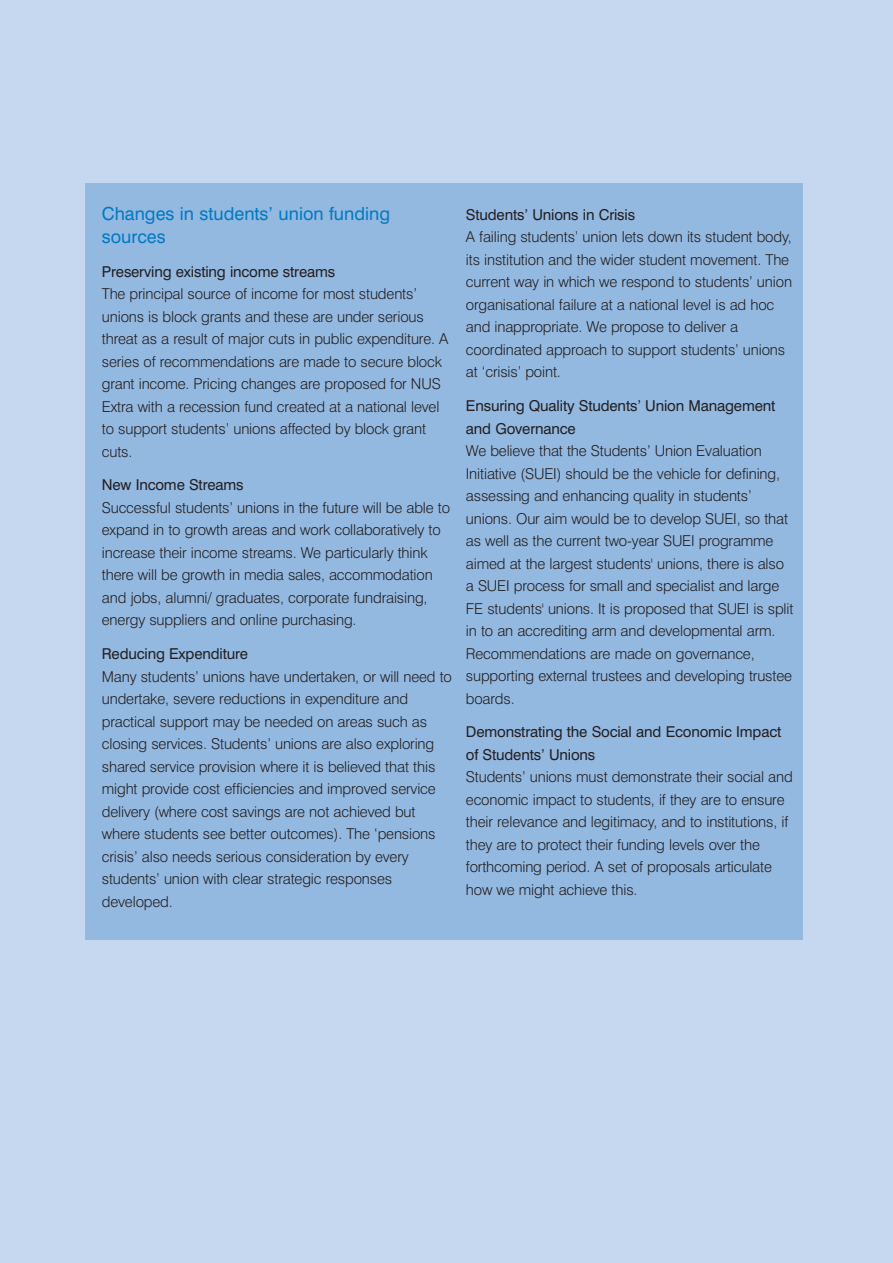
<style>
.page{position:relative;width:893px;height:1263px;background:#c6d8ef}
.page>*{position:absolute;margin:0;border:0;box-sizing:border-box;transform-origin:0 0}
.t1{font:18px/22.5px "Swiss 721 BT";color:#0079c2}
.t2{font:300 15px/22.5px "Swiss 721 BT";letter-spacing:-.01em;color:#231f20}
.t3{font:15px/22.5px "Swiss 721 BT";letter-spacing:-.01em;color:#231f20}
</style>
<div class="page">
<div style="left:85px;top:183px;width:717px;height:757px;background:#94b9e1"></div>
<p class="t1" style="left:102px;top:204px;width:290px">Changes in students’ union funding sources</p>
<p class="t3" style="left:102px;top:261px;width:235px">Preserving existing income streams</p>
<p class="t2" style="left:102px;top:284px;width:348px">The principal source of income for most students’ unions is block grants and these are under serious threat as a result of major cuts in public expenditure. A series of recommendations are made to secure block grant income. Pricing changes are proposed for NUS Extra with a recession fund created at a national level to support students’ unions affected by block grant cuts.</p>
<p class="t3" style="left:102px;top:475px;width:143px">New Income Streams</p>
<p class="t2" style="left:102px;top:498px;width:350px">Successful students’ unions in the future will be able to expand in to growth areas and work collaboratively to increase their income streams. We particularly think there will be growth in media sales, accommodation and jobs, alumni/ graduates, corporate fundraising, energy suppliers and online purchasing.</p>
<p class="t3" style="left:102px;top:643px;width:148px">Reducing Expenditure</p>
<p class="t2" style="left:102px;top:667px;width:352px">Many students’ unions have undertaken, or will need to undertake, severe reductions in expenditure and practical support may be needed on areas such as closing services. Students’ unions are also exploring shared service provision where it is believed that this might provide cost efficiencies and improved service delivery (where cost savings are not achieved but where students see better outcomes). The ‘pensions crisis’ also needs serious consideration by every students’ union with clear strategic responses developed.</p>
<p class="t3" style="left:466px;top:204px;width:171px">Students’ Unions in Crisis</p>
<p class="t2" style="left:466px;top:227px;width:328px">A failing students’ union lets down its student body, its institution and the wider student movement. The current way in which we respond to students’ union organisational failure at a national level is ad hoc and inappropriate. We propose to deliver a coordinated approach to support students’ unions at ‘crisis’ point.</p>
<p class="t3" style="left:466px;top:395px;width:311px">Ensuring Quality Students’ Union Management and Governance</p>
<p class="t2" style="left:466px;top:441px;width:329px">We believe that the Students’ Union Evaluation Initiative (SUEI) should be the vehicle for defining, assessing and enhancing quality in students’ unions. Our aim would be to develop SUEI, so that as well as the current two-year SUEI programme aimed at the largest students' unions, there is also a SUEI process for small and specialist and large FE students' unions. It is proposed that SUEI is split in to an accrediting arm and developmental arm.<br>Recommendations are made on governance, supporting external trustees and developing trustee boards.</p>
<p class="t3" style="left:466px;top:722px;width:317px">Demonstrating the Social and Economic Impact of Students’ Unions</p>
<p class="t2" style="left:466px;top:767px;width:328px">Students’ unions must demonstrate their social and economic impact to students, if they are to ensure their relevance and legitimacy, and to institutions, if they are to protect their funding levels over the forthcoming period. A set of proposals articulate how we might achieve this.</p>
</div>
